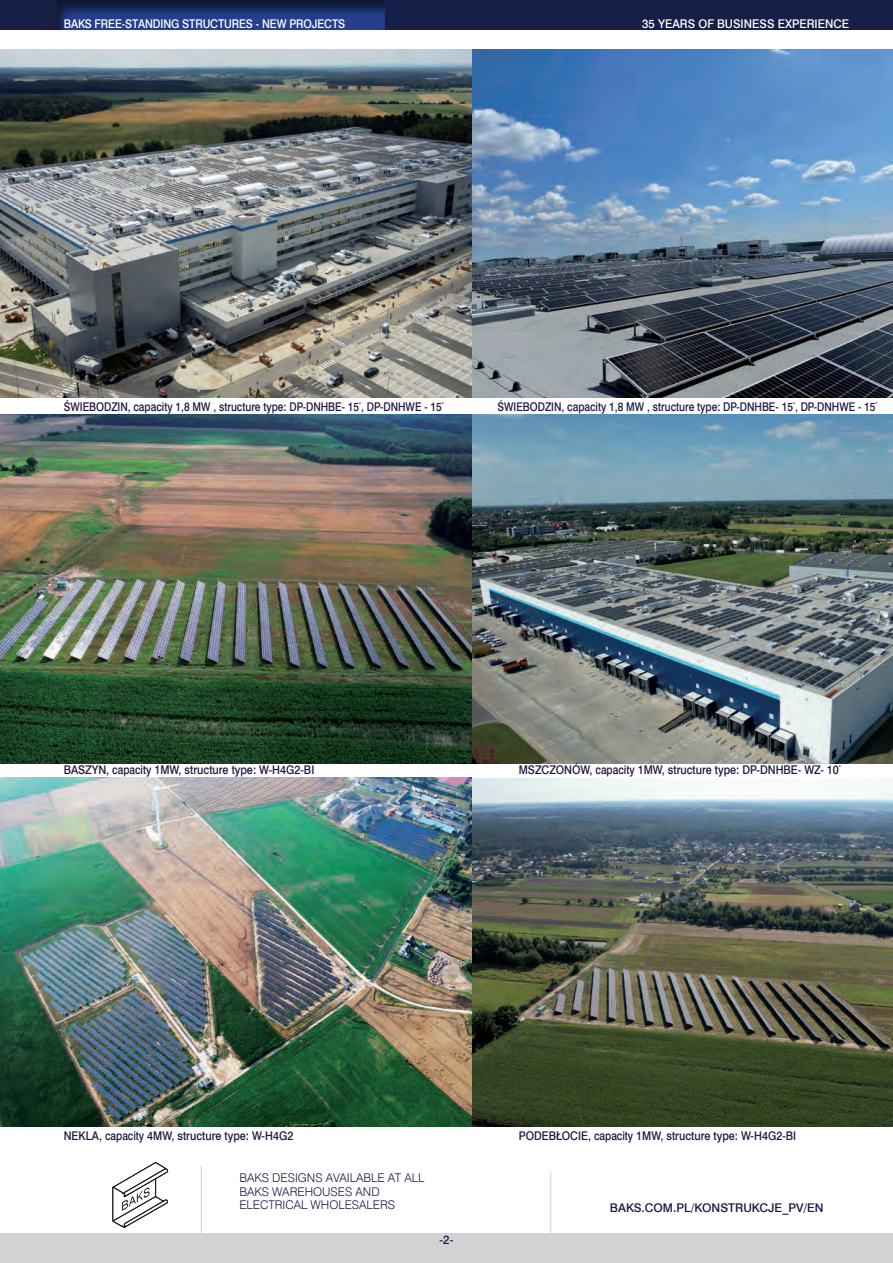
<style>
.page{position:relative;width:893px;height:1263px;background:#fff}
.page>*{position:absolute;margin:0;border:0;box-sizing:border-box;transform-origin:0 0}
.t1{font:12px "Swis 721 Md EU";color:#221742;scale:.9 1}
.t2{font:12px "Swis 721 Md EU";color:#221742;scale:.85 1}
.t3{font:12px/13.5px "Swis 721 Lt EU";color:#221742}
.t4{font:12px "Swis 721 Md EU";color:#fff;scale:.95 1}
.t5{font:12px "Swis 721 Md EU";color:#fff;scale:.9 1}
.t6{font:12px "Swis 721 Md EU";color:#221742}
.t7{font:12px "Swis 721 Md EU";color:#221742;scale:.95 1}
.s1{font-family:"Swis 721 Hv EU"}
</style>
<div class="page">
<div style="left:0;top:1233px;width:893px;height:30px;background:#d1d2d4"></div>
<div style="left:0;top:0;width:893px;height:30px;background:#171f48"></div>
<svg style="left:112px;top:1162px;width:56px;height:66px"></svg>
<hr style="left:201px;top:1166px;width:1px;height:70px;background:#d1d2d4">
<hr style="left:551px;top:1171px;width:1px;height:62px;background:#d1d2d4">
<div style="left:35px;top:0;width:343px;height:34px;background:#231f20;opacity:.22"></div>
<div style="left:50px;top:0;width:336px;height:30px;background:#231f20;opacity:.75"></div>
<img style="left:472px;top:49px;width:421px;height:349px">
<img style="left:472px;top:415px;width:421px;height:348px">
<img style="left:472px;top:778px;width:421px;height:348px">
<img style="left:0;top:49px;width:472px;height:349px">
<img style="left:0;top:778px;width:472px;height:348px">
<img style="left:0;top:415px;width:472px;height:348px">
<p class="t5" style="left:64px;top:16px;width:314px">BAKS FREE-STANDING STRUCTURES - NEW PROJECTS</p>
<p class="t4" style="left:667px;top:16px;width:193px">jesteśmy na rynku <span class="s1">od 35 lat</span></p>
<p class="t4" style="left:642px;top:16px;width:219px">35 YEARS OF BUSINESS EXPERIENCE</p>
<p class="t2" style="left:64px;top:400px;width:449px">Świebodzin, capacity 1,8 MW , structure type: DP-DNHBE- 15<sup>°</sup>, DP-DN HWE - 15<sup>°</sup></p>
<p class="t2" style="left:497px;top:400px;width:449px">Świebodzin, capacity 1,8 MW , structure type: DP-DNHBE- 15<sup>°</sup>, DP-DN HWE - 15<sup>°</sup></p>
<p class="t1" style="left:64px;top:762px;width:280px">BASZYN , capacity 1MW, structure type: W-H4G2-BI</p>
<p class="t1" style="left:519px;top:762px;width:43px">MSZCZON</p>
<p class="t1" style="left:572px;top:762px;width:300px">ÓW, capacity 1MW, structure type: DP-DN HBE- WZ- 10<sup>°</sup></p>
<p class="t1" style="left:64px;top:1128px;width:257px">NE KLA, capacity 4MW, structure type: W-H4G2</p>
<p class="t1" style="left:519px;top:1128px;width:17px">PODE</p>
<p class="t1" style="left:549px;top:1128px;width:276px">BŁOCIE , capacity 1MW, structure type: W-H4G2-BI</p>
<p class="t3" style="left:239px;top:1171px;width:186px">BAKS DESIGNS AVAILABLE AT ALL<br>BAKS WAREHOUSES AND<br>ELECTRICAL WHOLESALERS</p>
<p class="t7" style="left:440px;top:1232px;width:16px">-2-</p>
<p class="t6" style="left:610px;top:1200px;width:9px">baks</p>
<p class="t6" style="left:641px;top:1200px;width:63px">.com.pl/kons</p>
<p class="t6" style="left:728px;top:1200px;width:16px">trukc</p>
<p class="t6" style="left:768px;top:1200px;width:48px">je_pv/en</p>
</div>
